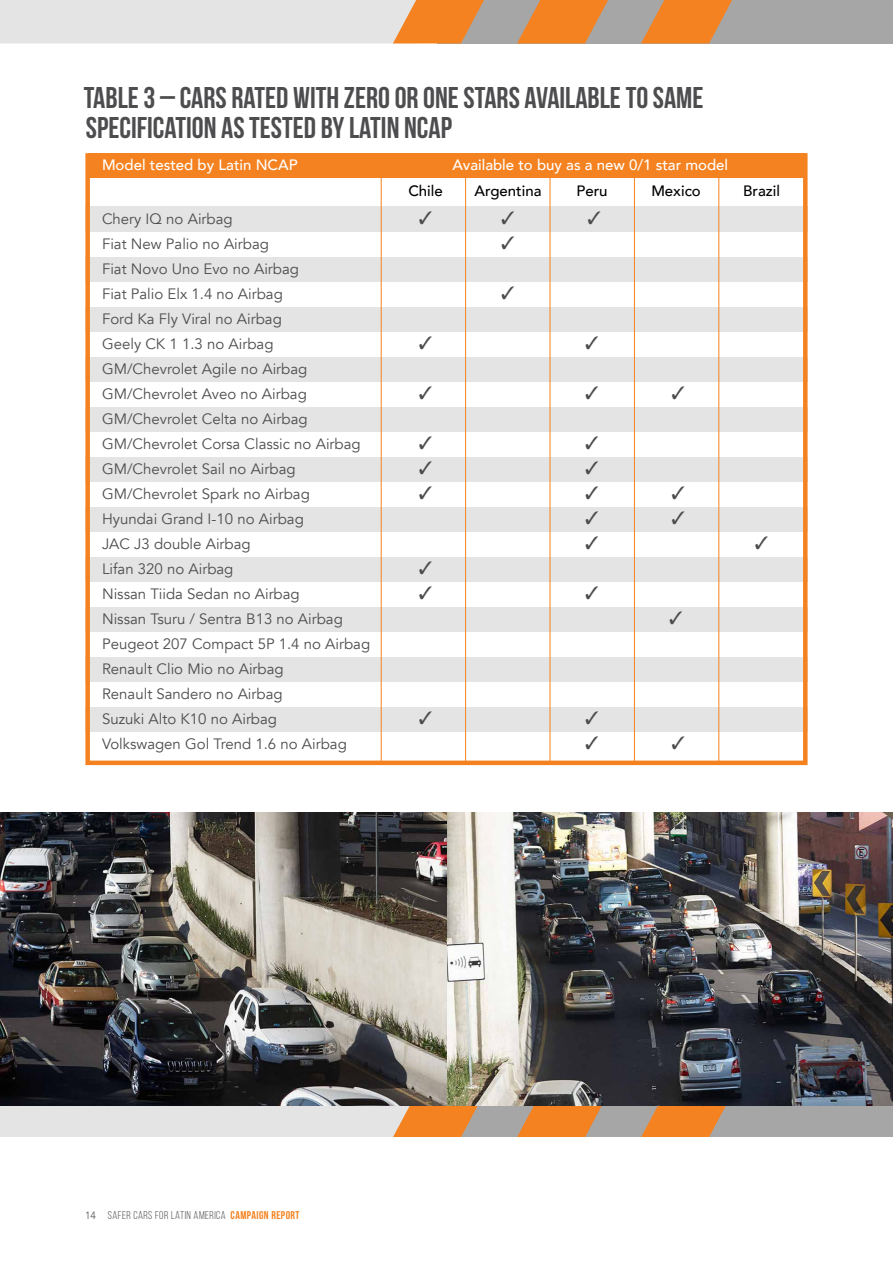
<style>
.page{position:relative;width:893px;height:1263px;background:#fff}
.page>*{position:absolute;margin:0;border:0;box-sizing:border-box;transform-origin:0 0}
.t1{font:30px/30px "Bebas Neue";color:#4d4d4f}
.t2{font:15px/25px "Avenir";color:#4d4d4f}
.t3{font:500 15px "Avenir";color:#fff}
.t4{font:500 15px "Avenir";color:#000}
.t5{font:11.25px "Bebas Neue";letter-spacing:.04em;color:#4d4d4f}
.s1{font-family:"Avenir";font-weight:300;font-size:10.5px}
.s2{color:#f58220}
</style>
<div class="page">
<div style="left:437px;top:0;width:456px;height:43px;background:#a6a6a7"></div>
<svg style="left:0;top:0;width:484px;height:43px;background:#e4d4c7"></svg>
<svg style="left:517px;top:0;width:91px;height:43px"></svg>
<svg style="left:641px;top:0;width:91px;height:43px"></svg>
<div style="left:438px;top:1081px;width:455px;height:56px;background:#a6a6a7"></div>
<svg style="left:0;top:1105px;width:491px;height:32px;background:#decec1"></svg>
<svg style="left:517px;top:1105px;width:98px;height:32px"></svg>
<svg style="left:641px;top:1105px;width:98px;height:32px"></svg>
<div style="left:85px;top:206px;width:722px;height:26px;background:#e4e4e4"></div>
<div style="left:85px;top:257px;width:722px;height:25px;background:#e4e4e4"></div>
<div style="left:85px;top:307px;width:722px;height:25px;background:#e4e4e4"></div>
<div style="left:85px;top:357px;width:722px;height:25px;background:#e4e4e4"></div>
<div style="left:85px;top:407px;width:722px;height:25px;background:#e4e4e4"></div>
<div style="left:85px;top:457px;width:722px;height:25px;background:#e4e4e4"></div>
<div style="left:85px;top:507px;width:722px;height:25px;background:#e4e4e4"></div>
<div style="left:85px;top:557px;width:722px;height:25px;background:#e4e4e4"></div>
<div style="left:85px;top:607px;width:722px;height:25px;background:#e4e4e4"></div>
<div style="left:85px;top:657px;width:722px;height:25px;background:#e4e4e4"></div>
<div style="left:85px;top:707px;width:722px;height:25px;background:#e4e4e4"></div>
<div style="left:88px;top:153px;width:718px;height:25px;background:#f58220"></div>
<div style="left:85px;top:153px;width:722px;height:612px;border:4px solid #f58220"></div>
<hr style="left:381px;top:177px;width:1px;height:586px;background:#f58220">
<hr style="left:550px;top:177px;width:1px;height:586px;background:#f58220">
<hr style="left:465px;top:177px;width:1px;height:586px;background:#f58220">
<hr style="left:634px;top:177px;width:1px;height:586px;background:#f58220">
<hr style="left:719px;top:177px;width:1px;height:586px;background:#f58220">
<img style="left:446px;top:812px;width:447px;height:293px">
<img style="left:0;top:812px;width:446px;height:293px">
<h1 class="t1" style="left:84px;top:82px;width:621px">TABLE 3 – CARS RATED WITH ZERO OR ONE STARS AVAILABLE TO SAME<br>SPECIFICATION AS TESTED BY LATIN NCAP</h1>
<p class="t3" style="left:102px;top:152px;width:197px">Model tested by Latin NCAP</p>
<p class="t3" style="left:453px;top:152px;width:277px">Available to buy as a new 0/1 star model</p>
<p class="t4" style="left:408px;top:177px;width:36px">Chile</p>
<p class="t4" style="left:475px;top:177px;width:68px">Argentina</p>
<p class="t4" style="left:576px;top:177px;width:33px">Peru</p>
<p class="t4" style="left:651px;top:177px;width:51px">Mexico</p>
<p class="t4" style="left:743px;top:177px;width:38px">Brazil</p>
<p class="t2" style="left:102px;top:206px;width:132px">Chery IQ no Airbag</p>
<p class="t2" style="left:102px;top:231px;width:168px">Fiat New Palio no Airbag</p>
<p class="t2" style="left:102px;top:256px;width:199px">Fiat Novo Uno Evo no Airbag<br>Fiat Palio Elx 1.4 no Airbag</p>
<p class="t2" style="left:102px;top:306px;width:181px">Ford Ka Fly Viral no Airbag<br>Geely CK 1 1.3 no Airbag</p>
<p class="t2" style="left:102px;top:356px;width:207px">GM/Chevrolet Agile no Airbag<br>GM/Chevrolet Aveo no Airbag</p>
<p class="t2" style="left:102px;top:406px;width:260px">GM/Chevrolet Celta no Airbag<br>GM/Chevrolet Corsa Classic no Airbag</p>
<p class="t2" style="left:102px;top:456px;width:195px">GM/Chevrolet Sail no Airbag</p>
<p class="t2" style="left:102px;top:481px;width:209px">GM/Chevrolet Spark no Airbag</p>
<p class="t2" style="left:102px;top:506px;width:203px">Hyundai Grand I-10 no Airbag</p>
<p class="t2" style="left:102px;top:531px;width:150px">JAC J3 double Airbag</p>
<p class="t2" style="left:102px;top:556px;width:133px">Lifan 320 no Airbag</p>
<p class="t2" style="left:102px;top:582px;width:199px">Nissan Tiida Sedan no Airbag</p>
<p class="t2" style="left:102px;top:607px;width:242px">Nissan Tsuru / Sentra B13 no Airbag</p>
<p class="t2" style="left:102px;top:632px;width:270px">Peugeot 207 Compact 5P 1.4 no Airbag<br>Renault Clio Mio no Airbag<br>Renault Sandero no Airbag<br>Suzuki Alto K10 no Airbag</p>
<p class="t2" style="left:102px;top:732px;width:246px">Volkswagen Gol Trend 1.6 no Airbag</p>
<p class="t5" style="left:85px;top:1209px;width:216px"><span class="s1">14</span> SAFER CARS FOR LATIN AMERICA <span class="s2">CAMPAIGN REPORT</span></p>
</div>
